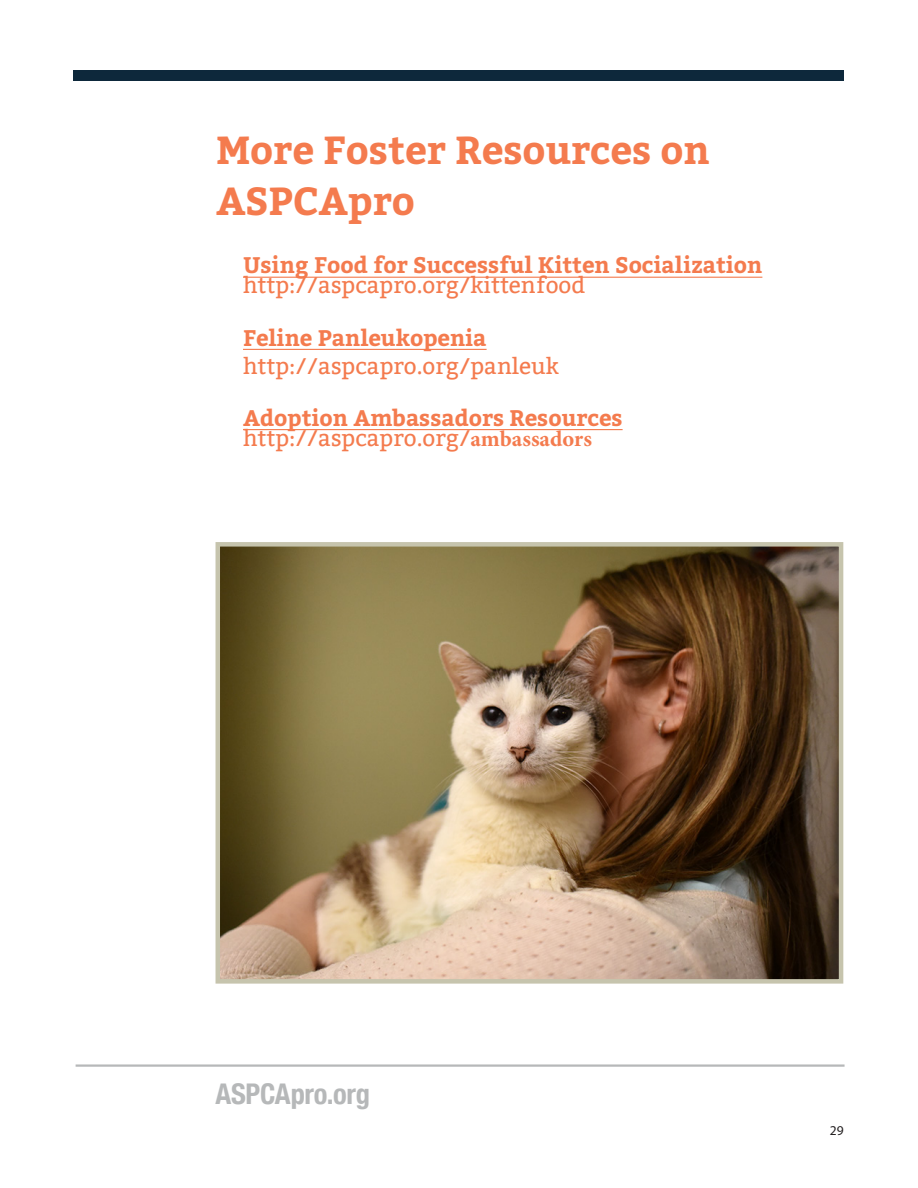
<style>
.page{position:relative;width:918px;height:1188px;background:#fff}
.page>*{position:absolute;margin:0;border:0;box-sizing:border-box;transform-origin:0 0}
.Subheading1{font:700 39px/51px "Bitter";color:#f47b4e}
.t1{font:700 condensed 28.5px "Helvetica Neue";letter-spacing:-.015em;color:#b6b8b9}
.Subheading2{font:700 22.5px/20px "Bitter";color:#f47b4e}
.Subheading2-2{font:22.5px/28px "Bitter";color:#f47b4e}
.t2{font:13.5px "Myriad Pro";color:#231f20}
.s1{font-weight:400}
.s2{font-weight:700}
.s3{font-family:"Minion Pro"}
</style>
<div class="page">
<div style="left:73px;top:70px;width:771px;height:11px;background:#0d283b"></div>
<hr style="left:76px;top:1064px;width:769px;height:3px;background:#b6b8b9">
<img style="left:221px;top:547px;width:617px;height:432px">
<div style="left:216px;top:542px;width:627px;height:442px;border:4px solid #c6c4ad"></div>
<hr style="left:243px;top:277px;width:519px;height:1px;background:#f47b4e">
<hr style="left:243px;top:349px;width:244px;height:1px;background:#f47b4e">
<hr style="left:243px;top:429px;width:380px;height:1px;background:#f47b4e">
<p class="Subheading1" style="left:216px;top:125px;width:495px">More Foster Resources on<br>ASPCApro</p>
<p class="Subheading2" style="left:243px;top:256px;width:521px">Using Food for Successful Kitten Socialization <span class="s1">http://aspcapro.org/kittenfood</span></p>
<p class="Subheading2-2" style="left:243px;top:324px;width:317px"><span class="s2">Feline Panleukopenia </span>http://aspcapro.org/panleuk</p>
<p class="Subheading2" style="left:243px;top:408px;width:381px">Adoption Ambassadors Resources <span class="s1">http://aspcapro.org/</span><span class="s3">ambassadors</span></p>
<p class="t1" style="left:216px;top:1070px;width:156px">ASPCApro.org</p>
<p class="t2" style="left:830px;top:1122px;width:15px">29</p>
</div>
